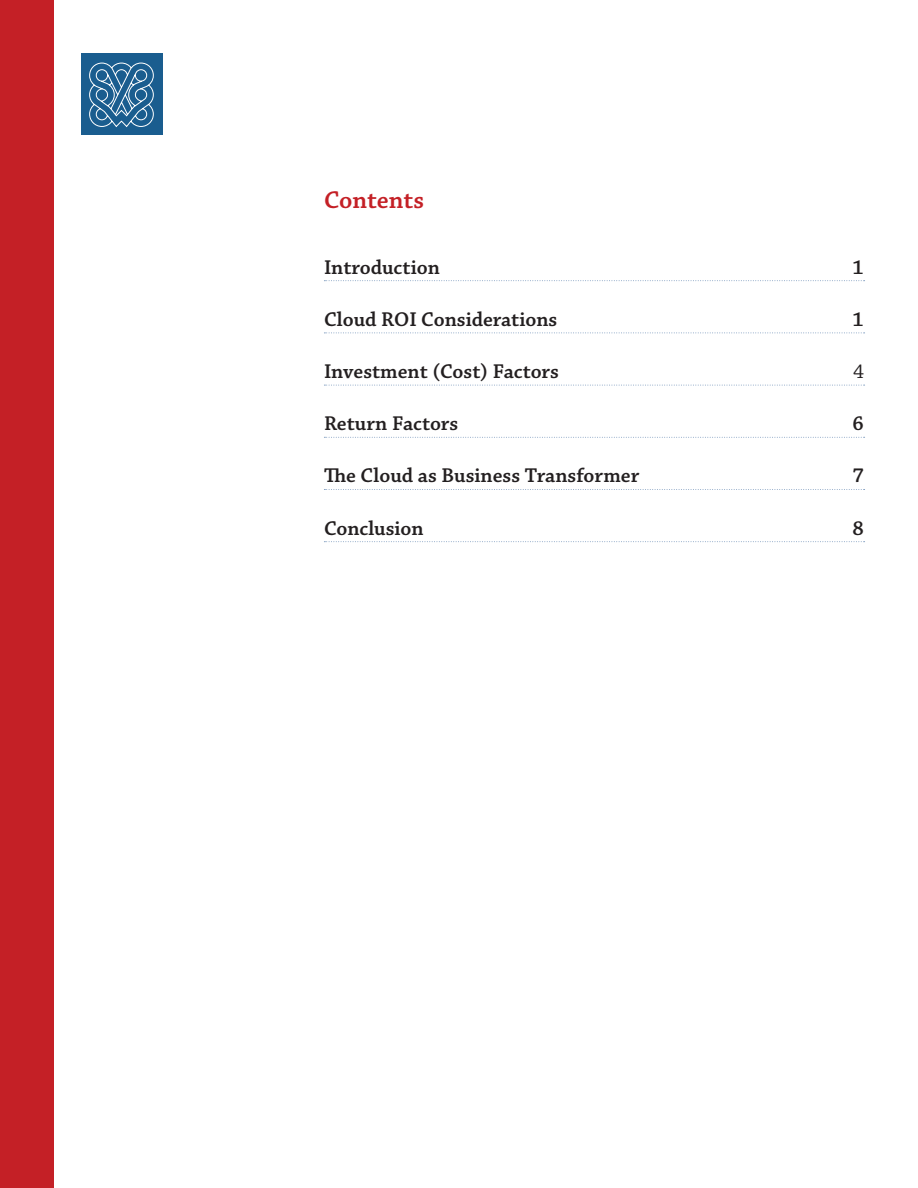
<style>
.page{position:relative;width:918px;height:1188px;background:#fff}
.page>*{position:absolute;margin:0;border:0;box-sizing:border-box;transform-origin:0 0}
.Head_1{font:600 25.5px "Chaparral Pro";color:#c42026}
.TOC_1{font:600 21px "Chaparral Pro";color:#231f20}
.TOC_1-2{font:21px "Chaparral Pro";color:#231f20}
</style>
<div class="page">
<div style="left:81px;top:54px;width:81px;height:81px;background:#1a5d8f"></div>
<svg style="left:89px;top:62px;width:65px;height:65px"></svg>
<div style="left:0;top:0;width:54px;height:1188px;background:#c42026"></div>
<svg style="left:324px;top:280px;width:541px;height:1px"></svg>
<svg style="left:324px;top:333px;width:541px;height:1px"></svg>
<svg style="left:324px;top:385px;width:541px;height:1px"></svg>
<svg style="left:324px;top:437px;width:541px;height:1px"></svg>
<svg style="left:324px;top:489px;width:541px;height:1px"></svg>
<svg style="left:324px;top:541px;width:541px;height:1px"></svg>
<p class="Head_1" style="left:324px;top:185px;width:102px">Contents</p>
<p class="TOC_1" style="left:324px;top:255px;width:117px">Introduction</p>
<p class="TOC_1" style="left:853px;top:255px;width:13px">1</p>
<p class="TOC_1" style="left:324px;top:307px;width:235px">Cloud ROI Considerations</p>
<p class="TOC_1" style="left:853px;top:307px;width:13px">1</p>
<p class="TOC_1" style="left:324px;top:359px;width:237px">Investment (Cost) Factors</p>
<p class="TOC_1-2" style="left:853px;top:360px;width:13px">4</p>
<p class="TOC_1" style="left:324px;top:412px;width:136px">Return Factors</p>
<p class="TOC_1" style="left:853px;top:412px;width:13px">6</p>
<p class="TOC_1" style="left:324px;top:464px;width:317px">The Cloud as Business Transformer</p>
<p class="TOC_1" style="left:853px;top:464px;width:13px">7</p>
<p class="TOC_1" style="left:324px;top:516px;width:101px">Conclusion</p>
<p class="TOC_1" style="left:853px;top:516px;width:13px">8</p>
</div>
